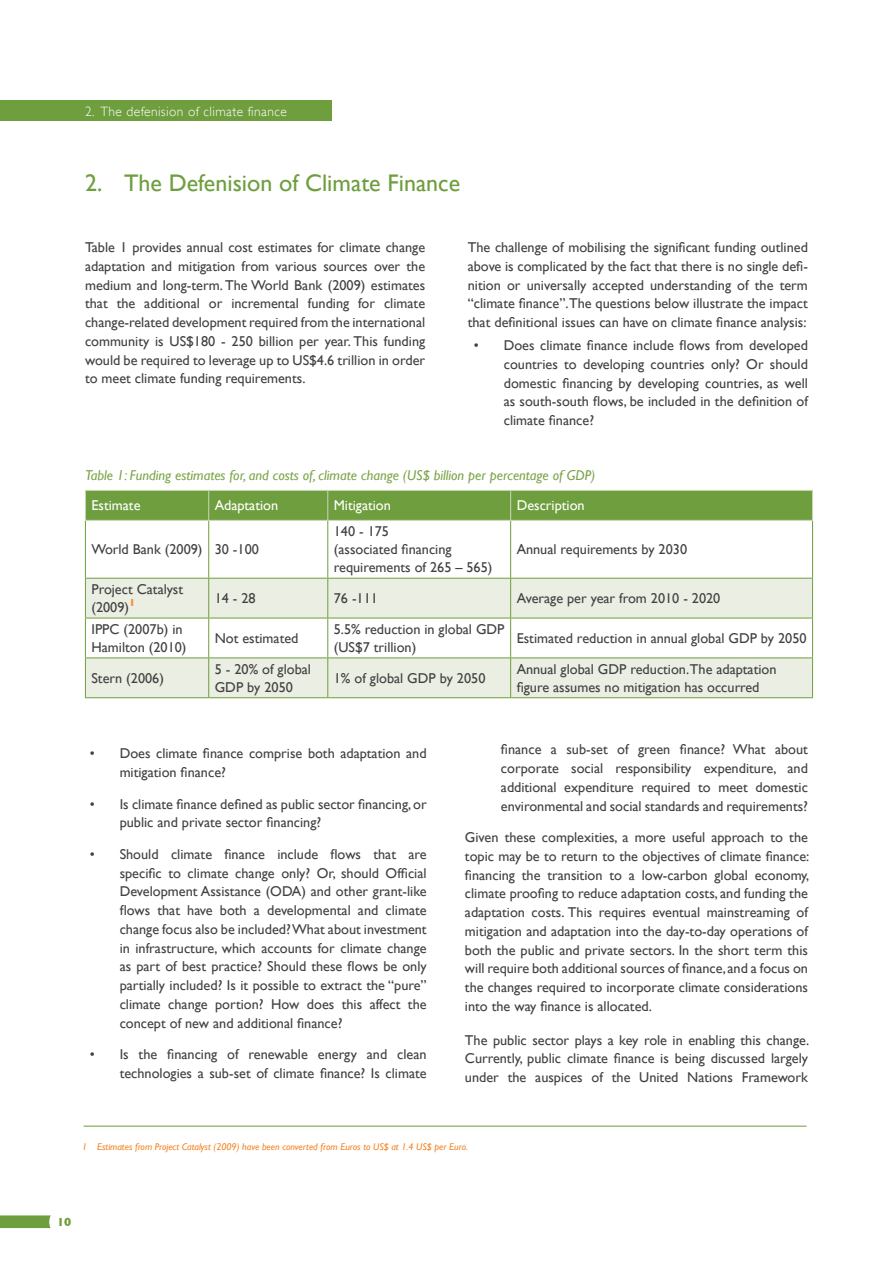
<style>
.page{position:relative;width:893px;height:1263px;background:#fff}
.page>*{position:absolute;margin:0;border:0;box-sizing:border-box;transform-origin:0 0}
.t1{font:24px "Gill Sans";color:#6e9e3d}
.t2{font:14.25px/18.8px "Gill Sans";color:#414042}
.t3{font:italic 14.25px "Gill Sans";color:#7ca449}
.t4{font:14.25px "Gill Sans";color:#fff}
.t5{font:300 13.5px "Gill Sans";letter-spacing:.03em;color:#fff}
.t6{font:700 12px "Gill Sans";color:#6e9e3d}
.t7{font:italic 9.75px "Gill Sans";color:#f58220}
</style>
<div class="page">
<svg style="left:0;top:1215px;width:50px;height:13px"></svg>
<div style="left:49px;top:1207px;width:30px;height:30px;background:#fff;border-radius:50%"></div>
<div style="left:0;top:100px;width:332px;height:21px;background:#6e9e3d"></div>
<hr style="left:84px;top:1126px;width:722px;height:1px;background:#6e9e3d">
<div style="left:86px;top:579px;width:726px;height:39px;background:#ebeee2"></div>
<div style="left:86px;top:658px;width:726px;height:39px;background:#ebeee2"></div>
<hr style="left:85px;top:521px;width:1px;height:57px;background:#6e9e3d">
<hr style="left:208px;top:521px;width:1px;height:57px;background:#6e9e3d">
<hr style="left:327px;top:521px;width:1px;height:57px;background:#6e9e3d">
<hr style="left:510px;top:521px;width:1px;height:57px;background:#6e9e3d">
<hr style="left:812px;top:521px;width:1px;height:57px;background:#6e9e3d">
<hr style="left:85px;top:578px;width:124px;height:1px;background:#6e9e3d">
<hr style="left:85px;top:578px;width:1px;height:40px;background:#6e9e3d">
<hr style="left:209px;top:578px;width:119px;height:1px;background:#6e9e3d">
<hr style="left:208px;top:578px;width:1px;height:40px;background:#6e9e3d">
<hr style="left:328px;top:578px;width:183px;height:1px;background:#6e9e3d">
<hr style="left:327px;top:578px;width:1px;height:40px;background:#6e9e3d">
<hr style="left:511px;top:578px;width:302px;height:1px;background:#6e9e3d">
<hr style="left:510px;top:578px;width:1px;height:40px;background:#6e9e3d">
<hr style="left:812px;top:578px;width:1px;height:40px;background:#6e9e3d">
<hr style="left:85px;top:618px;width:124px;height:1px;background:#6e9e3d">
<hr style="left:85px;top:618px;width:1px;height:39px;background:#6e9e3d">
<hr style="left:209px;top:618px;width:119px;height:1px;background:#6e9e3d">
<hr style="left:208px;top:618px;width:1px;height:39px;background:#6e9e3d">
<hr style="left:328px;top:618px;width:183px;height:1px;background:#6e9e3d">
<hr style="left:327px;top:618px;width:1px;height:39px;background:#6e9e3d">
<hr style="left:511px;top:618px;width:302px;height:1px;background:#6e9e3d">
<hr style="left:510px;top:618px;width:1px;height:39px;background:#6e9e3d">
<hr style="left:812px;top:618px;width:1px;height:39px;background:#6e9e3d">
<hr style="left:85px;top:657px;width:124px;height:1px;background:#6e9e3d">
<hr style="left:85px;top:658px;width:1px;height:39px;background:#6e9e3d">
<hr style="left:209px;top:657px;width:119px;height:1px;background:#6e9e3d">
<hr style="left:208px;top:658px;width:1px;height:39px;background:#6e9e3d">
<hr style="left:328px;top:657px;width:183px;height:1px;background:#6e9e3d">
<hr style="left:327px;top:658px;width:1px;height:39px;background:#6e9e3d">
<hr style="left:511px;top:657px;width:302px;height:1px;background:#6e9e3d">
<hr style="left:510px;top:658px;width:1px;height:39px;background:#6e9e3d">
<hr style="left:812px;top:658px;width:1px;height:39px;background:#6e9e3d">
<hr style="left:85px;top:697px;width:124px;height:1px;background:#6e9e3d">
<hr style="left:209px;top:697px;width:119px;height:1px;background:#6e9e3d">
<hr style="left:328px;top:697px;width:183px;height:1px;background:#6e9e3d">
<hr style="left:511px;top:697px;width:302px;height:1px;background:#6e9e3d">
<svg style="left:85px;top:490px;width:728px;height:30px;background:#72a042"></svg>
<hr style="left:85px;top:520px;width:124px;height:1px;background:#ccd7b7">
<hr style="left:209px;top:520px;width:119px;height:1px;background:#ccd7b7">
<hr style="left:328px;top:520px;width:183px;height:1px;background:#ccd7b7">
<hr style="left:511px;top:520px;width:302px;height:1px;background:#ccd7b7">
<p class="t5" style="left:85px;top:103px;width:203px">2. The defenision of climate finance</p>
<h1 class="t1" style="left:85px;top:169px;width:377px">2. The Defenision of Climate Finance</h1>
<p class="t2" style="left:85px;top:238px;width:342px;text-align:justify">Table 1 provides annual cost estimates for climate change adaptation and mitigation from various sources over the medium and long-term. The World Bank (2009) estimates that the additional or incremental funding for climate change-related development required from the international community is US$180 - 250 billion per year. This funding would be required to leverage up to US$4.6 trillion in order to meet climate funding requirements.</p>
<p class="t2" style="left:468px;top:238px;width:342px;text-align:justify">The challenge of mobilising the significant funding outlined above is complicated by the fact that there is no single defi&shy;nition or universally accepted understanding of the term “climate finance”.The questions below illustrate the impact that definitional issues can have on climate finance analysis:</p>
<p class="t2" style="left:504px;top:336px;width:306px;text-align:justify;text-indent:-30px">• Does climate finance include flows from developed countries to developing countries only? Or should domestic financing by developing countries, as well as south-south flows, be included in the definition of climate finance?</p>
<p class="t3" style="left:85px;top:467px;width:512px">Table 1: Funding estimates for, and costs of, climate change (US$ billion per percentage of GDP)</p>
<p class="t4" style="left:91px;top:497px;width:51px">Estimate</p>
<p class="t4" style="left:215px;top:497px;width:65px">Adaptation</p>
<p class="t4" style="left:334px;top:497px;width:59px">Mitigation</p>
<p class="t4" style="left:517px;top:497px;width:69px">Description</p>
<p class="t2" style="left:91px;top:540px;width:169px">World Bank (2009) 30 -100</p>
<p class="t2" style="left:334px;top:522px;width:160px;line-height:18px">140 - 175<br>(associated financing requirements of 265 – 565)</p>
<p class="t2" style="left:517px;top:540px;width:172px">Annual requirements by 2030</p>
<p class="t2" style="left:91px;top:580px;width:93px;line-height:18px">Project Catalyst (2009)<sup>1</sup></p>
<p class="t2" style="left:215px;top:589px;width:43px">14 - 28</p>
<p class="t2" style="left:334px;top:589px;width:46px">76 -111</p>
<p class="t2" style="left:517px;top:589px;width:205px">Average per year from 2010 - 2020</p>
<p class="t2" style="left:91px;top:620px;width:97px;line-height:18px">IPPC (2007b) in<br>Hamilton (2010)</p>
<p class="t2" style="left:215px;top:628px;width:85px">Not estimated</p>
<p class="t2" style="left:334px;top:620px;width:172px;line-height:18px">5.5% reduction in global GDP (US$7 trillion)</p>
<p class="t2" style="left:517px;top:628px;width:291px">Estimated reduction in annual global GDP by 2050</p>
<p class="t2" style="left:91px;top:668px;width:74px">Stern (2006)</p>
<p class="t2" style="left:215px;top:660px;width:98px;line-height:18px">5 - 20% of global<br>GDP by 2050</p>
<p class="t2" style="left:334px;top:668px;width:153px">1% of global GDP by 2050</p>
<p class="t2" style="left:517px;top:660px;width:261px;line-height:18px">Annual global GDP reduction.The adaptation figure assumes no mitigation has occurred</p>
<p class="t2" style="left:120px;top:744px;width:309px;text-indent:-30px">• Does climate finance comprise both adaptation and mitigation finance?</p>
<p class="t2" style="left:120px;top:794px;width:309px;text-indent:-30px">• Is climate finance defined as public sector financing, or public and private sector financing?</p>
<p class="t2" style="left:120px;top:844px;width:309px;text-align:justify;text-indent:-30px">• Should climate finance include flows that are specific to climate change only? Or, should Official Development Assistance (ODA) and other grant-like flows that have both a developmental and climate change focus also be included? What about investment in infrastructure, which accounts for climate change as part of best practice? Should these flows be only partially included? Is it possible to extract the “pure” climate change portion? How does this affect the concept of new and additional finance?</p>
<p class="t2" style="left:90px;top:1045px;width:338px;text-align:right">• Is the financing of renewable energy and clean technologies a sub-set of climate finance? Is climate</p>
<p class="t2" style="left:501px;top:740px;width:309px;text-align:justify">finance a sub-set of green finance? What about corporate social responsibility expenditure, and additional expenditure required to meet domestic environmental and social standards and requirements?</p>
<p class="t2" style="left:465px;top:828px;width:346px;text-align:justify">Given these complexities, a more useful approach to the topic may be to return to the objectives of climate finance: financing the transition to a low-carbon global economy, climate proofing to reduce adaptation costs, and funding the adaptation costs. This requires eventual mainstreaming of mitigation and adaptation into the day-to-day operations of both the public and private sectors. In the short term this will require both additional sources of finance, and a focus on the changes required to incorporate climate considerations into the way finance is allocated.</p>
<p class="t2" style="left:465px;top:1030px;width:346px;text-align:justify">The public sector plays a key role in enabling this change.<br>Currently, public climate finance is being discussed largely under the auspices of the United Nations Framework</p>
<p class="t7" style="left:82px;top:1141px;width:387px">1 Estimates from Project Catalyst (2009) have been converted from Euros to US$ at 1.4 US$ per Euro.</p>
<p class="t6" style="left:57px;top:1215px;width:16px">10</p>
</div>
